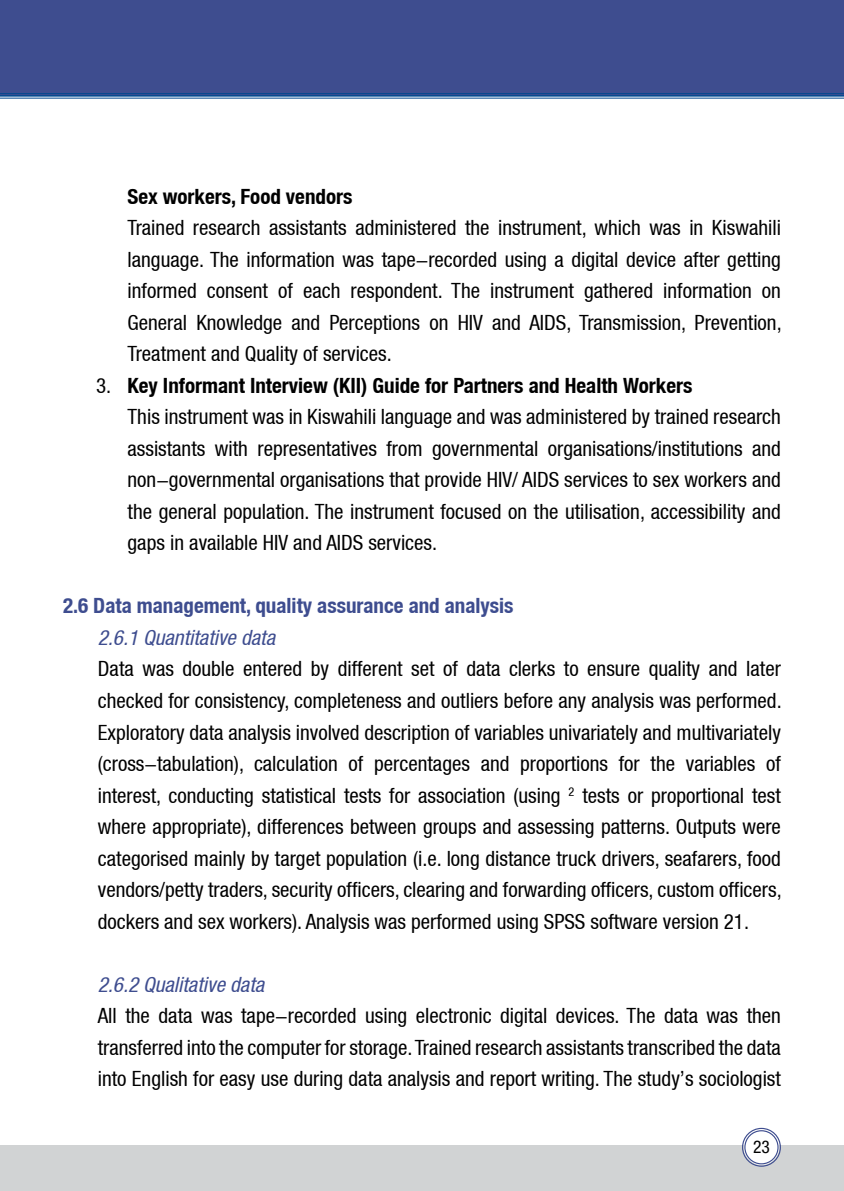
<style>
.page{position:relative;width:844px;height:1191px;background:#fff}
.page>*{position:absolute;margin:0;border:0;box-sizing:border-box;transform-origin:0 0}
.t1{font:condensed 21px/31.5px "Helvetica Neue LT";color:#000;text-align:justify}
.t2{font:700 condensed 21px "Helvetica Neue LT";color:#3e4d8f}
.t3{font:italic condensed 21px "Helvetica Neue LT";color:#3e4d8f}
.t4{font:700 condensed 21px "Helvetica Neue LT";color:#000}
.t5{font:condensed 17.5px "Helvetica Neue LT Std";color:#000}
.s1{font-weight:700}
</style>
<div class="page">
<div style="left:0;top:1145px;width:843px;height:46px;background:#d1d3d4"></div>
<svg style="left:743px;top:1129px;width:36px;height:36px"></svg>
<div style="left:741px;top:1127px;width:39px;height:39px;border:1px solid #3e4d8f;border-radius:50%"></div>
<div style="left:744px;top:1130px;width:34px;height:34px;border:1px solid #3e4d8f;border-radius:50%"></div>
<svg style="left:0;top:97px;width:843px;height:2px;background:#7fa3c6"></svg>
<svg style="left:0;top:94px;width:843px;height:3px;background:#325f9c"></svg>
<div style="left:0;top:0;width:843px;height:94px;background:#3e4d8f"></div>
<p class="t4" style="left:127px;top:184px;width:226px">Sex workers, Food vendors</p>
<p class="t1" style="left:127px;top:212px;width:655px">Trained research assistants administered the instrument, which was in Kiswahili language. The information was tape-recorded using a digital device after getting informed consent of each respondent. The instrument gathered information on General Knowledge and Perceptions on HIV and AIDS, Transmission, Prevention, Treatment and Quality of services.</p>
<p class="t1" style="left:127px;top:369px;width:654px;text-align:left;text-indent:-32px">3. <span class="s1">Key Informant Interview (KII) Guide for Partners and Health Workers<br></span>This instrument was in Kiswahili language and was administered by trained research assistants with representatives from governmental organisations/institutions and non-governmental organisations that provide HIV/ AIDS services to sex workers and the general population. The instrument focused on the utilisation, accessibility and gaps in available HIV and AIDS services.</p>
<p class="t2" style="left:63px;top:593px;width:452px">2.6 Data management, quality assurance and analysis</p>
<p class="t3" style="left:98px;top:625px;width:179px">2.6.1 Quantitative data</p>
<p class="t1" style="left:98px;top:653px;width:685px">Data was double entered by different set of data clerks to ensure quality and later checked for consistency, completeness and outliers before any analysis was performed.<br>Exploratory data analysis involved description of variables univariately and multivariately (cross-tabulation), calculation of percentages and proportions for the variables of interest, conducting statistical tests for association (using <sup>2</sup> tests or proportional test where appropriate), differences between groups and assessing patterns. Outputs were categorised mainly by target population (i.e. long distance truck drivers, seafarers, food vendors/petty traders, security officers, clearing and forwarding officers, custom officers, dockers and sex workers). Analysis was performed using SPSS software version 21.</p>
<p class="t3" style="left:98px;top:972px;width:168px">2.6.2 Qualitative data</p>
<p class="t1" style="left:98px;top:999px;width:684px">All the data was tape-recorded using electronic digital devices. The data was then transferred into the computer for storage. Trained research assistants transcribed the data into English for easy use during data analysis and report writing. The study’s sociologist</p>
<p class="t5" style="left:752px;top:1136px;width:18px">23</p>
</div>
